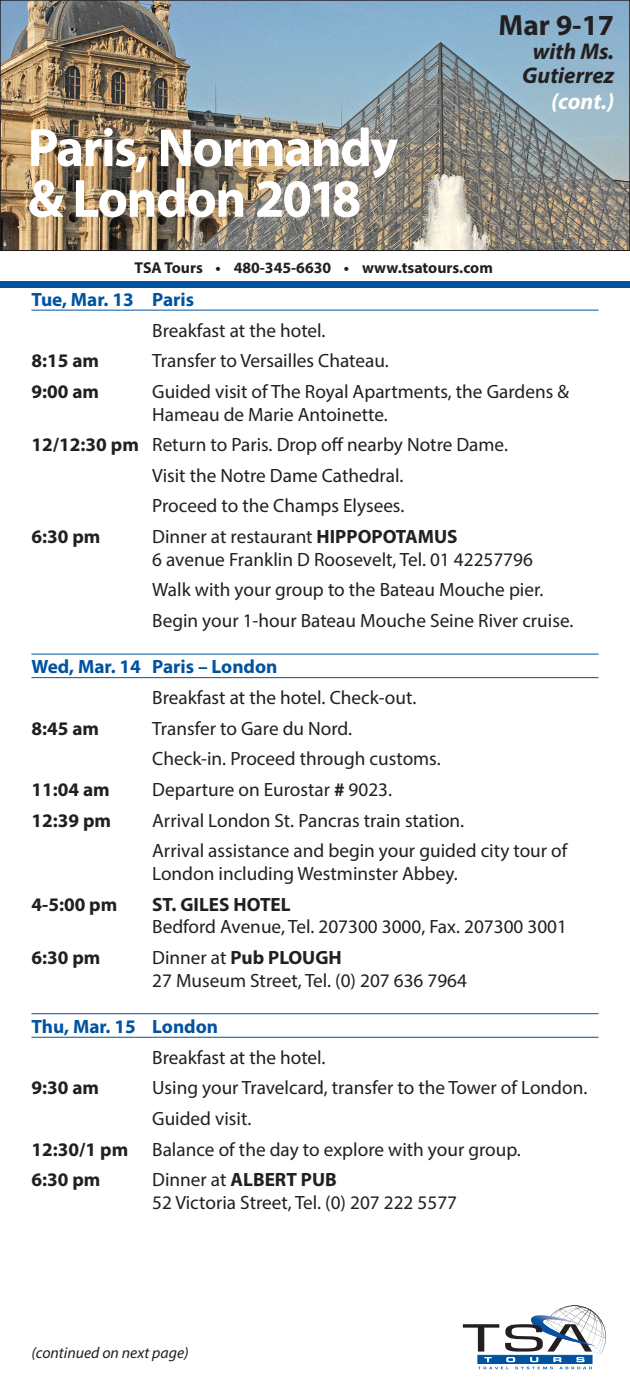
<style>
.page{position:relative;width:630px;height:1386px;background:#fff}
.page>*{position:absolute;margin:0;border:0;box-sizing:border-box;transform-origin:0 0}
.t1{font:700 54.25px/50.8px "Myriad Pro";letter-spacing:-.03em;color:#fff}
.t2{font:700 29.22px "Myriad Pro";color:#231f20}
.t3{font:italic 700 22.75px/24.5px "Myriad Pro";color:#231f20;text-align:center}
.t4{font:italic 700 22.75px "Myriad Pro";color:#fff}
.BODY{font:19.25px/22.8px "Myriad Pro";color:#231f20}
.BODY-2{font:700 19.25px "Myriad Pro";color:#231f20}
.DAY_LOCATION{font:700 19.25px "Myriad Pro";color:#0153a0}
.t5{font:700 15.75px "Myriad Pro";color:#231f20}
.BODY-3{font:italic 15.75px "Myriad Pro";color:#231f20}
.s1{font-weight:700}
</style>
<div class="page">
<img style="left:2px;top:2px;width:626px;height:247px">
<div style="left:0;top:0;width:630px;height:251px;border:1px solid #231f20"></div>
<div style="left:0;top:281px;width:630px;height:7px;background:#0153a0"></div>
<svg style="left:463px;top:1305px;width:143px;height:64px"></svg>
<hr style="left:32px;top:310px;width:566px;height:1px;background:#0153a0">
<hr style="left:32px;top:654px;width:566px;height:1px;background:#0153a0">
<hr style="left:32px;top:677px;width:566px;height:1px;background:#0153a0">
<hr style="left:32px;top:1013px;width:566px;height:1px;background:#0153a0">
<hr style="left:32px;top:1037px;width:566px;height:1px;background:#0153a0">
<h2 class="t2" style="left:499px;top:6px;width:117px">Mar 9-17</h2>
<p class="t3" style="left:522px;top:38px;width:94px">with Ms.<br>Gutierrez</p>
<h1 class="t1" style="left:28px;top:121px;width:372px">Paris, Normandy &amp; London 2018</h1>
<p class="t5" style="left:135px;top:257px;width:360px">TSA Tours • 480-345-6630 • www.tsatours.com</p>
<p class="t4" style="left:551px;top:86px;width:65px">(cont.)</p>
<p class="DAY_LOCATION" style="left:32px;top:287px;width:164px">Tue, Mar. 13 Paris</p>
<p class="BODY" style="left:152px;top:318px;width:175px">Breakfast at the hotel.</p>
<p class="BODY-2" style="left:32px;top:348px;width:69px">8:15 am</p>
<p class="BODY" style="left:152px;top:349px;width:238px">Transfer to Versailles Chateau.</p>
<p class="BODY-2" style="left:32px;top:379px;width:69px">9:00 am</p>
<p class="BODY" style="left:152px;top:380px;width:418px">Guided visit of The Royal Apartments, the Gardens &amp;<br>Hameau de Marie Antoinette.</p>
<p class="BODY" style="left:32px;top:433px;width:478px"><span class="s1">12/12:30 pm</span> Return to Paris. Drop off nearby Notre Dame.</p>
<p class="BODY" style="left:152px;top:464px;width:253px">Visit the Notre Dame Cathedral.</p>
<p class="BODY" style="left:152px;top:494px;width:254px">Proceed to the Champs Elysees.</p>
<p class="BODY-2" style="left:32px;top:524px;width:71px">6:30 pm</p>
<p class="BODY" style="left:152px;top:525px;width:382px">Dinner at restaurant <span class="s1">HIPPOPOTAMUS<br></span>6 avenue Franklin D Roosevelt, Tel. 01 42257796</p>
<p class="BODY" style="left:152px;top:578px;width:393px">Walk with your group to the Bateau Mouche pier.</p>
<p class="BODY" style="left:152px;top:609px;width:423px">Begin your 1-hour Bateau Mouche Seine River cruise.</p>
<p class="DAY_LOCATION" style="left:32px;top:654px;width:248px">Wed, Mar. 14 Paris – London</p>
<p class="BODY" style="left:152px;top:686px;width:266px">Breakfast at the hotel. Check-out.</p>
<p class="BODY-2" style="left:32px;top:716px;width:69px">8:45 am</p>
<p class="BODY" style="left:152px;top:717px;width:202px">Transfer to Gare du Nord.</p>
<p class="BODY" style="left:152px;top:747px;width:290px">Check-in. Proceed through customs.</p>
<p class="BODY-2" style="left:32px;top:777px;width:80px">11:04 am</p>
<p class="BODY" style="left:152px;top:778px;width:241px">Departure on Eurostar <span class="s1">#</span> 9023.</p>
<p class="BODY-2" style="left:32px;top:808px;width:81px">12:39 pm</p>
<p class="BODY" style="left:152px;top:808px;width:314px">Arrival London St. Pancras train station.</p>
<p class="BODY" style="left:152px;top:839px;width:417px">Arrival assistance and begin your guided city tour of<br>London including Westminster Abbey.</p>
<p class="BODY-2" style="left:32px;top:892px;width:87px">4-5:00 pm</p>
<p class="BODY" style="left:152px;top:892px;width:416px"><span class="s1">ST. GILES HOTEL<br></span>Bedford Avenue, Tel. 207300 3000, Fax. 207300 3001</p>
<p class="BODY-2" style="left:32px;top:945px;width:71px">6:30 pm</p>
<p class="BODY" style="left:152px;top:946px;width:316px">Dinner at <span class="s1">Pub PLOUGH<br></span>27 Museum Street, Tel. (0) 207 636 7964</p>
<p class="DAY_LOCATION" style="left:32px;top:1014px;width:188px">Thu, Mar. 15 London</p>
<p class="BODY" style="left:152px;top:1046px;width:175px">Breakfast at the hotel.</p>
<p class="BODY-2" style="left:32px;top:1075px;width:69px">9:30 am</p>
<p class="BODY" style="left:152px;top:1076px;width:437px">Using your Travelcard, transfer to the Tower of London.</p>
<p class="BODY" style="left:152px;top:1107px;width:101px">Guided visit.</p>
<p class="BODY" style="left:32px;top:1137px;width:491px"><span class="s1">12:30/1 pm</span> Balance of the day to explore with your group.</p>
<p class="BODY-2" style="left:32px;top:1167px;width:71px">6:30 pm</p>
<p class="BODY" style="left:152px;top:1168px;width:306px">Dinner at <span class="s1">ALBERT PUB<br></span>52 Victoria Street, Tel. (0) 207 222 5577</p>
<p class="BODY-3" style="left:32px;top:1343px;width:159px">(continued on next page)</p>
</div>
